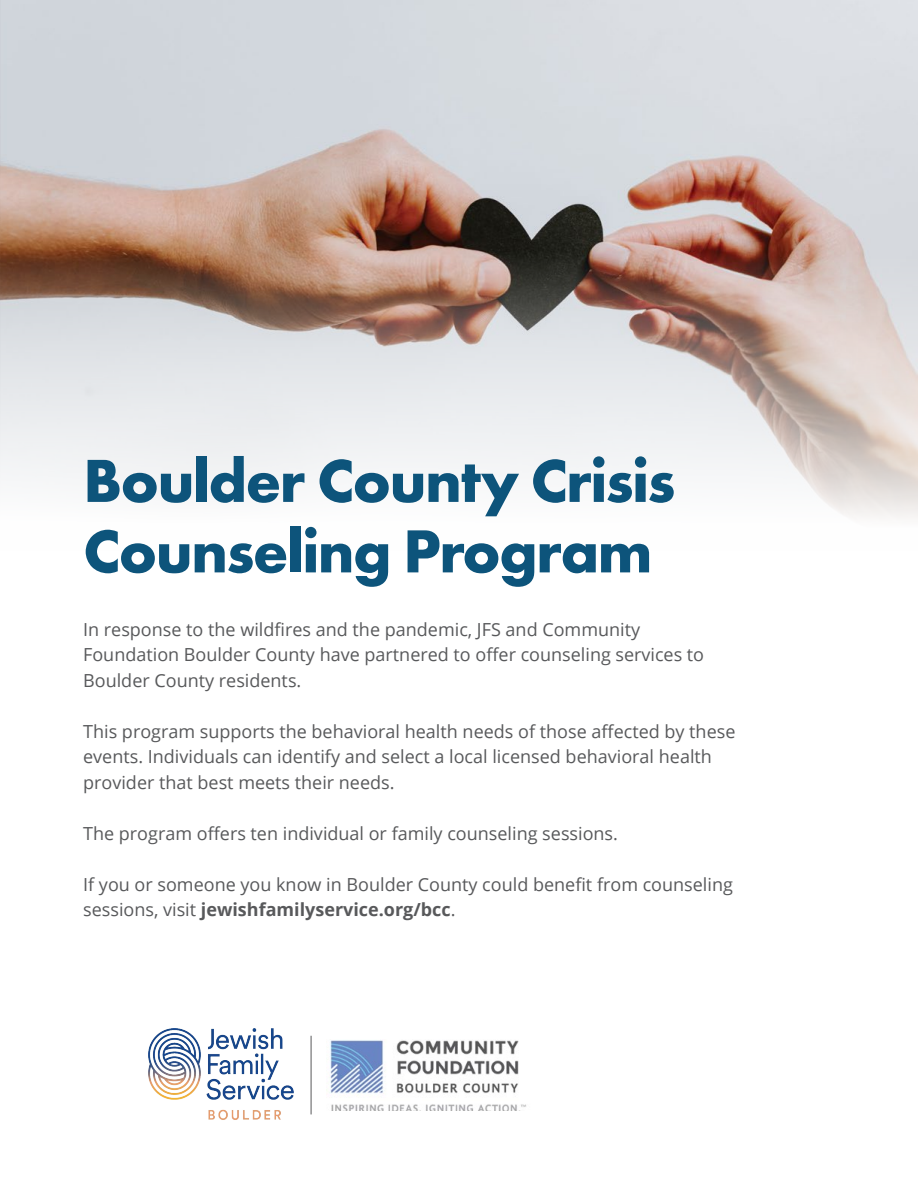
<style>
.page{position:relative;width:918px;height:1188px;background:#fff}
.page>*{position:absolute;margin:0;border:0;box-sizing:border-box;transform-origin:0 0}
.t1{font:700 63px/70.5px "Futura PT";letter-spacing:-.025em;color:#0d547b}
.t2{font:18px/25.5px "Open Sans";color:#58595b}
.t3{font:18px/25.5px "Open Sans";color:#58595b}
.s1{font-style:inherit}
.s2{font-weight:700}
</style>
<div class="page">
<img style="left:0;top:0;width:918px;height:518px">
<img style="left:329px;top:1040px;width:197px;height:71px">
<hr style="left:311px;top:1036px;width:1px;height:78px;background:#58595b">
<img style="left:148px;top:1028px;width:146px;height:92px">
<h1 class="t1" style="left:83px;top:444px;width:594px">Boulder County Crisis<br>Counseling Program</h1>
<p class="t2" style="left:83px;top:616px;width:623px">In response to the wildfires and the pandemic, JFS and Community<br>Foundation Boulder County have partnered to offer counseling services to<br>Boulder County residents.</p>
<p class="t3" style="left:83px;top:718px;width:654px">This program supports the behavioral health needs of those affected by these events. Individuals can identify and select a local licensed behavioral health provider that best meets their needs.</p>
<p class="t2" style="left:83px;top:820px;width:536px">The program offers <span class="s1">ten</span> individual <span class="s1">or family</span> counseling sessions<span class="s1">.</span></p>
<p class="t2" style="left:83px;top:871px;width:651px">If you or someone you know in Boulder County could benefit from counseling sessions, visit <span class="s2">jewishfamilyservice.org/bcc</span>.</p>
</div>
